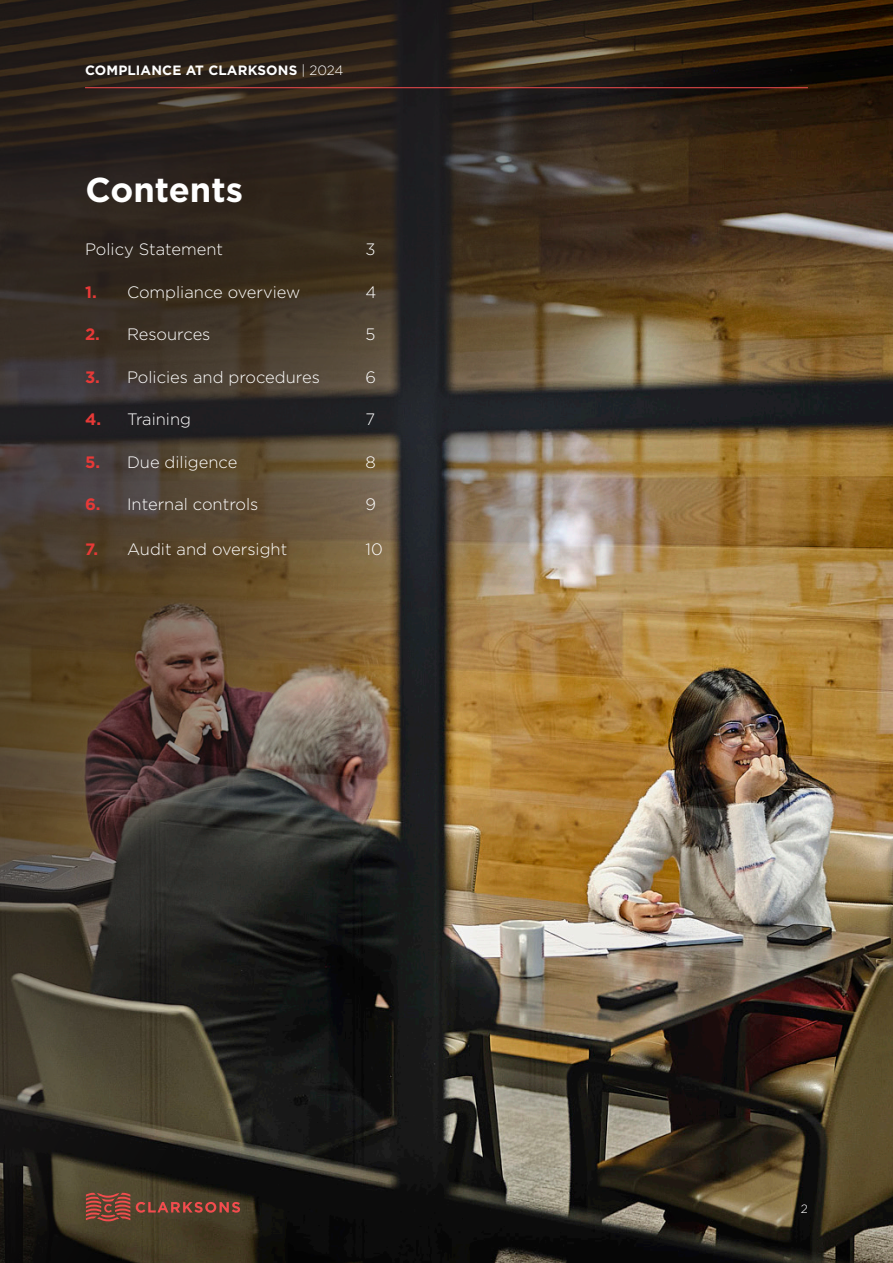
<style>
.page{position:relative;width:893px;height:1263px;background:#fff}
.page>*{position:absolute;margin:0;border:0;box-sizing:border-box;transform-origin:0 0}
.t1{font:700 34.5px "Gotham";color:#fff}
.t2{font:300 16.5px "Gotham";color:#fff}
.t3{font:700 13.5px "Gotham";letter-spacing:.01em;color:#fff}
.t4{font:300 12px "Gotham";color:#fff}
.s1{font-weight:300}
.s2{font-weight:700;color:#e73937}
</style>
<div class="page">
<img style="left:0;top:0;width:893px;height:1263px">
<svg style="left:136px;top:1202px;width:104px;height:11px"></svg>
<svg style="left:86px;top:1193px;width:44px;height:28px"></svg>
<hr style="left:85px;top:87px;width:723px;height:1px;background:#f24c4e">
<p class="t3" style="left:85px;top:61px;width:260px">COMPLIANCE AT CLARKSONS <span class="s1">| 2024</span></p>
<p class="t1" style="left:85px;top:167px;width:159px">Contents</p>
<p class="t2" style="left:85px;top:239px;width:140px">Policy Statement</p>
<p class="t2" style="left:366px;top:239px;width:12px">3</p>
<p class="t2" style="left:85px;top:282px;width:217px"><span class="s2">1.</span> Compliance overview</p>
<p class="t2" style="left:366px;top:282px;width:12px">4</p>
<p class="t2" style="left:85px;top:324px;width:127px"><span class="s2">2.</span> Resources</p>
<p class="t2" style="left:366px;top:324px;width:11px">5</p>
<p class="t2" style="left:85px;top:367px;width:236px"><span class="s2">3.</span> Policies and procedures</p>
<p class="t2" style="left:366px;top:367px;width:12px">6</p>
<p class="t2" style="left:85px;top:409px;width:108px"><span class="s2">4.</span> Training</p>
<p class="t2" style="left:366px;top:409px;width:11px">7</p>
<p class="t2" style="left:85px;top:452px;width:154px"><span class="s2">5.</span> Due diligence</p>
<p class="t2" style="left:366px;top:452px;width:12px">8</p>
<p class="t2" style="left:85px;top:494px;width:175px"><span class="s2">6.</span> Internal controls</p>
<p class="t2" style="left:366px;top:494px;width:12px">9</p>
<p class="t2" style="left:85px;top:538px;width:204px"><span class="s2">7.</span> Audit and oversight</p>
<p class="t2" style="left:366px;top:538px;width:19px">10</p>
<p class="t4" style="left:801px;top:1202px;width:9px">2</p>
</div>
